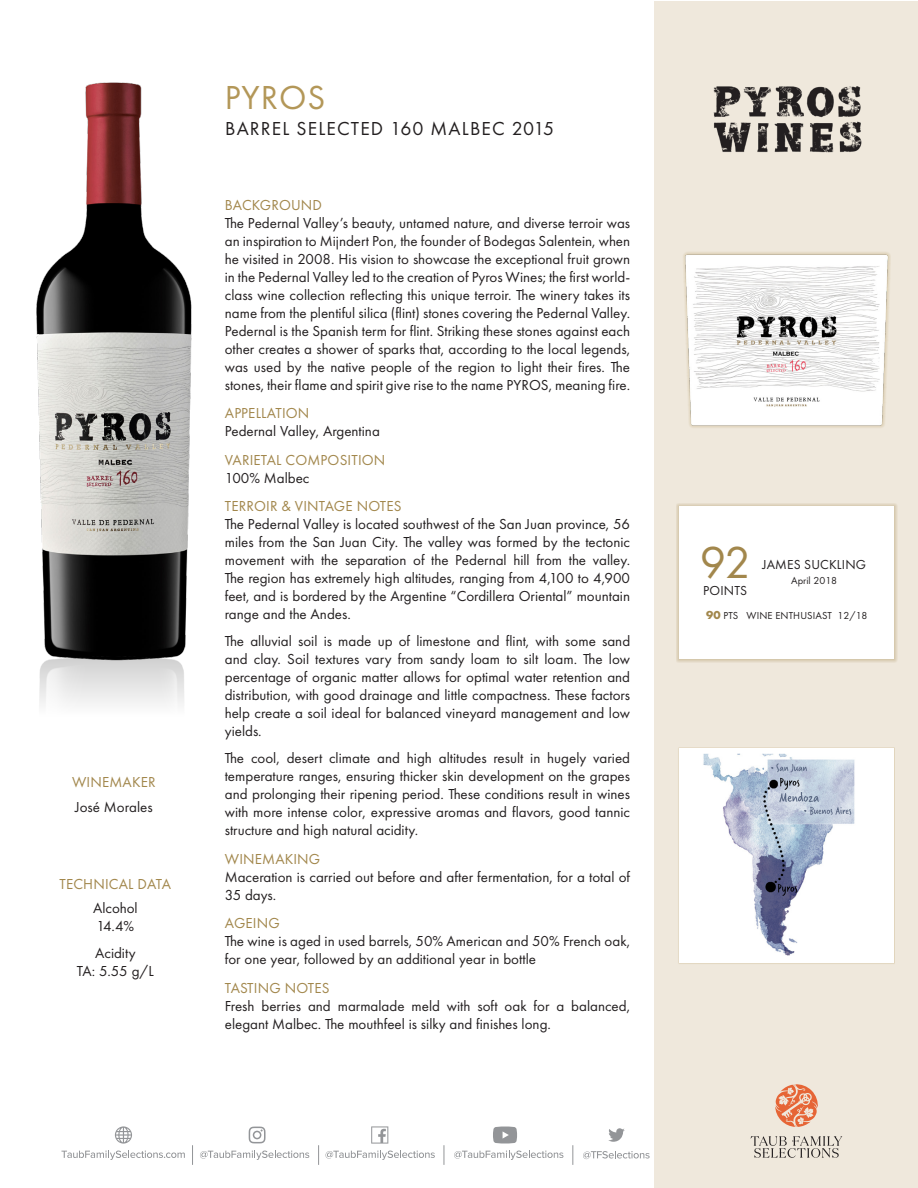
<style>
.page{position:relative;width:918px;height:1188px;background:#fff}
.page>*{position:absolute;margin:0;border:0;box-sizing:border-box;transform-origin:0 0}
.t1{font:46.5px "Futura PT";color:#a2874c}
._2_Producer_Name{font:34.5px "Futura PT";letter-spacing:.03em;color:#b39758}
._3_Wine_Name___Vint{font:19.5px "Futura PT";letter-spacing:.06em;color:#231f20}
._5_Body_Text{font:15px/18px "Futura PT";color:#231f20;text-align:justify}
._4_Para_Header{font:15px "Futura PT";letter-spacing:.01em;color:#a2874c}
.Winemkr___Tech_body{font:15px/18px "Futura PT";color:#231f20}
.Winemkr___Tech_head{font:15px "Futura PT";letter-spacing:.01em;color:#a2874c}
.t2{font:13.5px "Futura PT";letter-spacing:.01em;color:#231f20}
.t3{font:10.5px "Futura PT";letter-spacing:.01em;color:#231f20}
.s1{font-weight:700;font-size:12px;color:#a2874c}
</style>
<div class="page">
<div style="left:654px;top:1px;width:263px;height:1186px;background:#efe8dc"></div>
<img style="left:684px;top:252px;width:206px;height:176px">
<div style="left:676px;top:503px;width:221px;height:160px;background:#a2874c;opacity:.65"></div>
<div style="left:679px;top:506px;width:215px;height:153px;background:#fff"></div>
<img style="left:679px;top:748px;width:215px;height:215px">
<img style="left:713px;top:86px;width:149px;height:67px">
<img style="left:36px;top:82px;width:156px;height:573px">
<img style="left:39px;top:655px;width:145px;height:49px">
<svg style="left:583px;top:1151px;width:67px;height:8px"></svg>
<svg style="left:61px;top:1151px;width:124px;height:9px"></svg>
<svg style="left:200px;top:1151px;width:109px;height:9px"></svg>
<svg style="left:325px;top:1151px;width:110px;height:9px"></svg>
<svg style="left:454px;top:1151px;width:109px;height:9px"></svg>
<svg style="left:573px;top:1145px;width:1px;height:20px"></svg>
<svg style="left:318px;top:1145px;width:1px;height:20px"></svg>
<svg style="left:192px;top:1145px;width:1px;height:20px"></svg>
<svg style="left:371px;top:1126px;width:17px;height:18px"></svg>
<svg style="left:249px;top:1127px;width:17px;height:16px"></svg>
<svg style="left:444px;top:1145px;width:1px;height:20px"></svg>
<svg style="left:608px;top:1128px;width:17px;height:14px"></svg>
<svg style="left:115px;top:1126px;width:17px;height:18px"></svg>
<svg style="left:493px;top:1127px;width:24px;height:16px"></svg>
<svg style="left:751px;top:1136px;width:91px;height:22px"></svg>
<svg style="left:775px;top:1084px;width:43px;height:43px"></svg>
<p class="Winemkr___Tech_head" style="left:72px;top:773px;width:85px">WINEMAKER</p>
<p class="_5_Body_Text" style="left:75px;top:798px;width:79px">José Morales</p>
<p class="Winemkr___Tech_head" style="left:60px;top:875px;width:113px">TECHNICAL DATA</p>
<p class="Winemkr___Tech_body" style="left:93px;top:899px;width:46px">Alcohol<br>14.4%</p>
<p class="Winemkr___Tech_body" style="left:77px;top:944px;width:78px;text-align:center">Acidity<br>TA: 5.55 g/L</p>
<p class="_2_Producer_Name" style="left:225px;top:78px;width:102px">PYROS</p>
<p class="_3_Wine_Name___Vint" style="left:225px;top:117px;width:330px">BARREL SELECTED 160 MALBEC 2015</p>
<p class="_4_Para_Header" style="left:225px;top:196px;width:99px">BACKGROUND</p>
<p class="_5_Body_Text" style="left:225px;top:214px;width:407px">The Pedernal Valley’s beauty, untamed nature, and diverse terroir was an inspiration to Mijndert Pon, the founder of Bodegas Salentein, when he visited in 2008. His vision to showcase the exceptional fruit grown in the Pedernal Valley led to the creation of Pyros Wines; the first world&shy;class wine collection reflecting this unique terroir. The winery takes its name from the plentiful silica (flint) stones covering the Pedernal Valley.<br>Pedernal is the Spanish term for flint. Striking these stones against each other creates a shower of sparks that, according to the local legends, was used by the native people of the region to light their fires. The stones, their flame and spirit give rise to the name PYROS, meaning fire.</p>
<p class="_4_Para_Header" style="left:225px;top:405px;width:86px">APPELLATION</p>
<p class="_5_Body_Text" style="left:225px;top:422px;width:157px">Pedernal Valley, Argentina</p>
<p class="_4_Para_Header" style="left:225px;top:451px;width:162px">VARIETAL COMPOSITION</p>
<p class="_5_Body_Text" style="left:225px;top:469px;width:86px">100% Malbec</p>
<p class="_4_Para_Header" style="left:225px;top:498px;width:178px">TERROIR &amp; VINTAGE NOTES</p>
<p class="_5_Body_Text" style="left:225px;top:515px;width:407px">The Pedernal Valley is located southwest of the San Juan province, 56 miles from the San Juan City. The valley was formed by the tectonic movement with the separation of the Pedernal hill from the valley.<br>The region has extremely high altitudes, ranging from 4,100 to 4,900 feet, and is bordered by the Argentine “Cordillera Oriental” mountain range and the Andes.</p>
<p class="_5_Body_Text" style="left:225px;top:632px;width:407px">The alluvial soil is made up of limestone and flint, with some sand and clay. Soil textures vary from sandy loam to silt loam. The low percentage of organic matter allows for optimal water retention and distribution, with good drainage and little compactness. These factors help create a soil ideal for balanced vineyard management and low yields.</p>
<p class="_5_Body_Text" style="left:225px;top:749px;width:407px">The cool, desert climate and high altitudes result in hugely varied temperature ranges, ensuring thicker skin development on the grapes and prolonging their ripening period. These conditions result in wines with more intense color, expressive aromas and flavors, good tannic structure and high natural acidity.</p>
<p class="_4_Para_Header" style="left:225px;top:850px;width:97px">WINEMAKING</p>
<p class="_5_Body_Text" style="left:225px;top:868px;width:407px">Maceration is carried out before and after fermentation, for a total of<br>35 days.</p>
<p class="_4_Para_Header" style="left:225px;top:915px;width:56px">AGEING</p>
<p class="_5_Body_Text" style="left:225px;top:932px;width:407px">The wine is aged in used barrels, 50% American and 50% French oak, for one year, followed by an additional year in bottle</p>
<p class="_4_Para_Header" style="left:225px;top:979px;width:106px">TASTING NOTES</p>
<p class="_5_Body_Text" style="left:225px;top:997px;width:407px">Fresh berries and marmalade meld with soft oak for a balanced, elegant Malbec. The mouthfeel is silky and finishes long.</p>
<p class="t1" style="left:700px;top:535px;width:52px">92</p>
<p class="t2" style="left:703px;top:582px;width:45px">POINTS</p>
<p class="t2" style="left:762px;top:557px;width:105px">JAMES SUCKLING</p>
<p class="t3" style="left:791px;top:575px;width:48px">April 2018</p>
<p class="t3" style="left:706px;top:610px;width:163px"><span class="s1">90</span> PTS WINE ENTHUSIAST 12/18</p>
</div>
